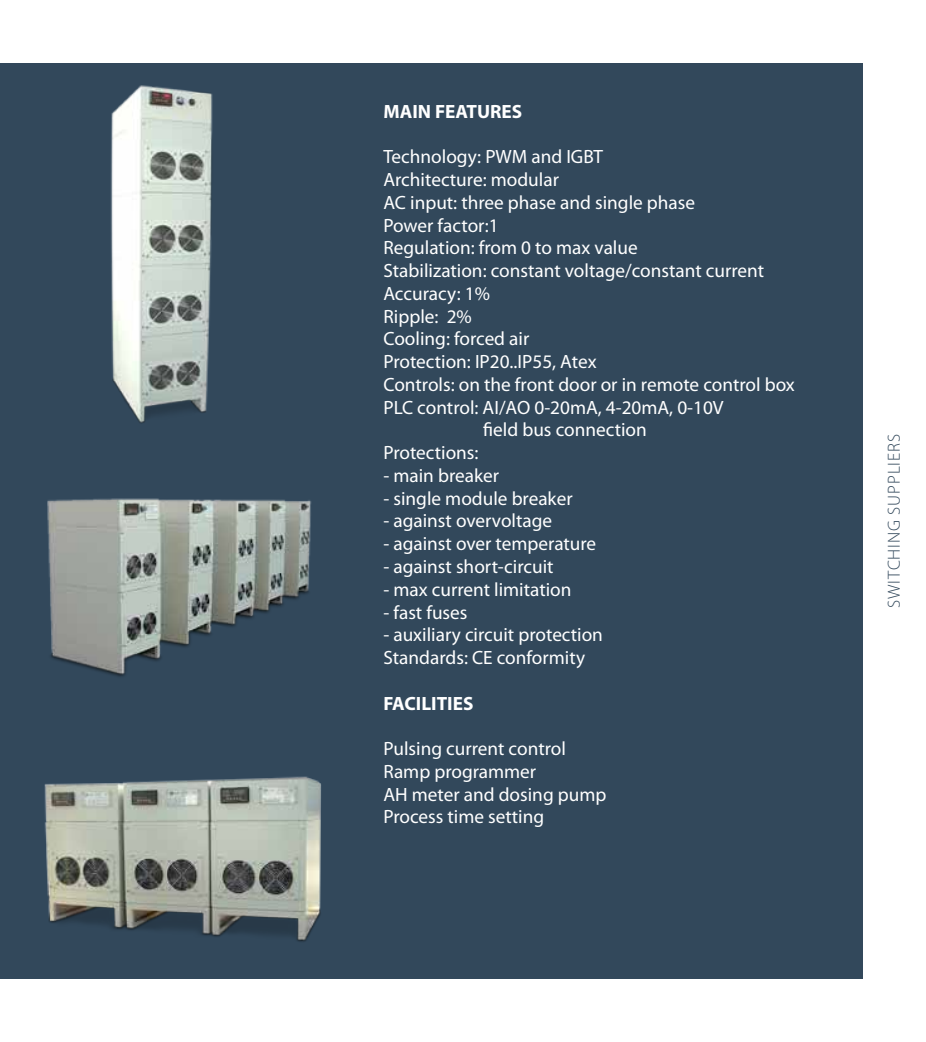
<style>
.page{position:relative;width:926px;height:1042px;background:#fff}
.page>*{position:absolute;margin:0;border:0;box-sizing:border-box;transform-origin:0 0}
.t1{font:19.25px/22.8px "Myriad Pro";color:#fff}
.t2{font:700 19.25px "Myriad Pro";color:#fff}
.t3{font:300 17.5px "Myriad Pro";letter-spacing:.05em;color:#32485b}
</style>
<div class="page">
<div style="left:0;top:63px;width:863px;height:915px;background:#32485b"></div>
<img style="left:111px;top:85px;width:102px;height:338px">
<img style="left:47px;top:498px;width:265px;height:179px">
<img style="left:27px;top:776px;width:319px;height:203px">
<p class="t2" style="left:383px;top:101px;width:140px">MAIN FEATURES</p>
<p class="t1" style="left:383px;top:146px;width:221px">Technology: PWM and IGBT</p>
<p class="t1" style="left:383px;top:169px;width:177px">Architecture: modular</p>
<p class="t1" style="left:383px;top:191px;width:313px">AC input: three phase and single phase</p>
<p class="t1" style="left:383px;top:214px;width:117px">Power factor:1</p>
<p class="t1" style="left:383px;top:237px;width:256px">Regulation: from 0 to max value</p>
<p class="t1" style="left:383px;top:260px;width:382px">Stabilization: constant voltage/constant current</p>
<p class="t1" style="left:383px;top:282px;width:108px">Accuracy: 1%</p>
<p class="t1" style="left:383px;top:305px;width:90px">Ripple: 2%</p>
<p class="t1" style="left:383px;top:328px;width:147px">Cooling: forced air</p>
<p class="t1" style="left:383px;top:351px;width:215px">Protection: IP20..IP55, Atex</p>
<p class="t1" style="left:383px;top:373px;width:413px">Controls: on the front door or in remote control box</p>
<p class="t1" style="left:383px;top:396px;width:342px">PLC control: AI/AO 0-20mA, 4-20mA, 0-10V</p>
<p class="t1" style="left:483px;top:419px;width:165px">field bus connection</p>
<p class="t1" style="left:383px;top:442px;width:97px">Protections:</p>
<p class="t1" style="left:383px;top:464px;width:117px">- main breaker</p>
<p class="t1" style="left:383px;top:487px;width:191px">- single module breaker</p>
<p class="t1" style="left:383px;top:510px;width:170px">- against overvoltage</p>
<p class="t1" style="left:383px;top:533px;width:214px">- against over temperature</p>
<p class="t1" style="left:383px;top:555px;width:172px">- against short-circuit</p>
<p class="t1" style="left:383px;top:578px;width:190px">- max current limitation</p>
<p class="t1" style="left:383px;top:601px;width:86px">- fast fuses</p>
<p class="t1" style="left:383px;top:624px;width:221px">- auxiliary circuit protection<br>Standards: CE conformity</p>
<p class="t2" style="left:383px;top:692px;width:91px">FACILITIES</p>
<p class="t1" style="left:383px;top:737px;width:224px">Pulsing current control<br>Ramp programmer<br>AH meter and dosing pump<br>Process time setting</p>
<p class="t3" style="left:884px;top:608px;width:175px;rotate:-90deg">SWITCHING SUPPLIERS</p>
</div>
